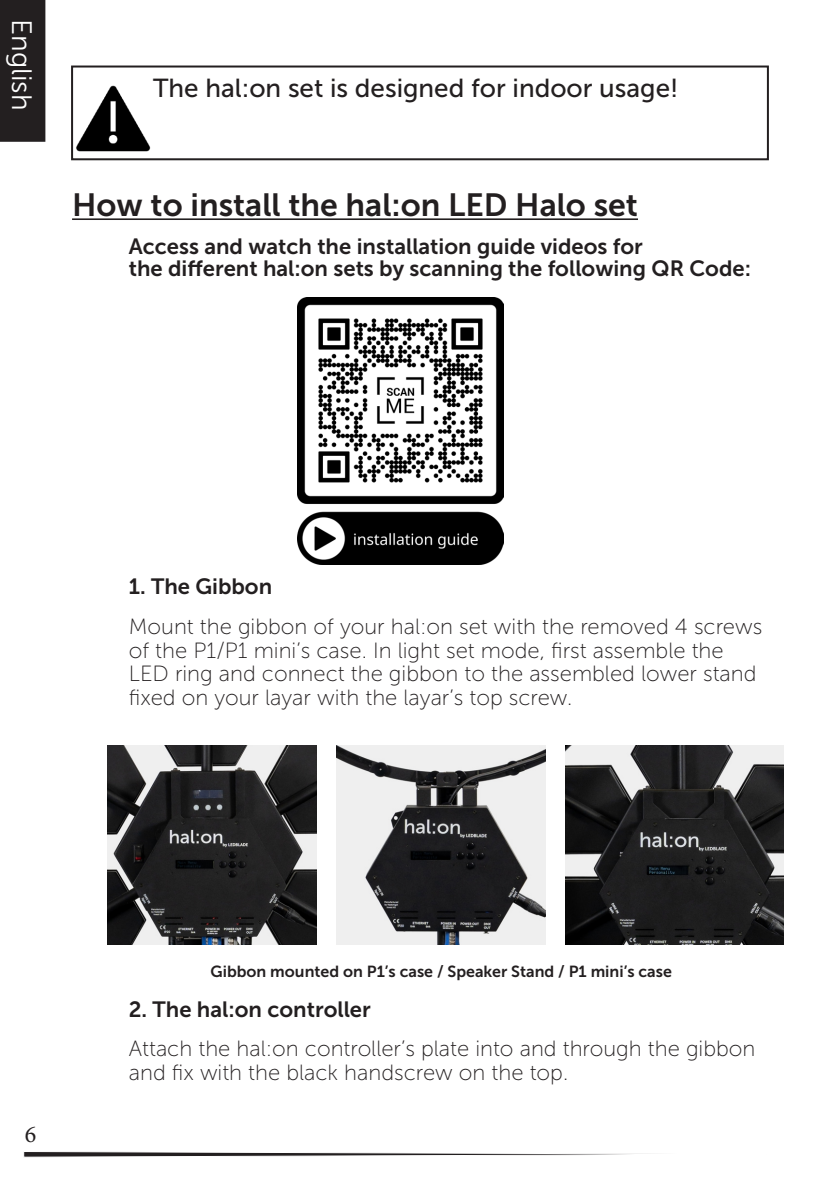
<style>
.page{position:relative;width:840px;height:1191px;background:#fff}
.page>*{position:absolute;margin:0;border:0;box-sizing:border-box;transform-origin:0 0}
.Heading_1{font:32px "Museo Sans 700";color:#231f20}
.t1{font:28px "Museo Sans 300";color:#fff}
.ALERT{font:26px "Museo Sans 500";color:#231f20}
.t2{font:24px "Minion Pro";color:#231f20}
.t3{font:22px/23.8px "Museo Sans 100";color:#231f20}
.t4{font:22px/22px "Museo Sans 700";color:#231f20}
.t5{font:16px "Museo Sans 700";color:#231f20}
</style>
<div class="page">
<svg style="left:23px;top:1151px;width:625px;height:6px"></svg>
<div style="left:1px;top:1px;width:43px;height:140px;background:#231f20"></div>
<div style="left:0;top:0;width:45px;height:142px;border:2px solid #231f20"></div>
<div style="left:71px;top:66px;width:697px;height:94px;border:2px solid #231f20"></div>
<hr style="left:72px;top:218px;width:565px;height:2px;background:#231f20">
<img style="left:72px;top:78px;width:79px;height:75px">
<img style="left:297px;top:297px;width:206px;height:268px">
<img style="left:108px;top:746px;width:208px;height:198px">
<img style="left:337px;top:746px;width:207px;height:198px">
<img style="left:565px;top:746px;width:218px;height:198px">
<p class="t1" style="left:37px;top:19px;width:93px;rotate:90deg">English</p>
<p class="ALERT" style="left:153px;top:74px;width:526px">The hal:on set is designed for indoor usage!</p>
<p class="Heading_1" style="left:72px;top:187px;width:567px">How to install the hal:on LED Halo set</p>
<p class="t4" style="left:129px;top:235px;width:623px">Access and watch the installation guide videos for<br>the different hal:on sets by scanning the following QR Code:</p>
<p class="t4" style="left:129px;top:575px;width:145px">1. The Gibbon</p>
<p class="t3" style="left:129px;top:614px;width:634px">Mount the gibbon of your hal:on set with the removed 4 screws of the P1/P1 mini’s case. In light set mode, first assemble the LED ring and connect the gibbon to the assembled lower stand fixed on your layar with the layar’s top screw.</p>
<p class="t2" style="left:25px;top:1118px;width:13px">6</p>
<p class="t5" style="left:210px;top:962px;width:462px">Gibbon mounted on P1’s case / Speaker Stand / P1 mini’s case</p>
<p class="t4" style="left:129px;top:998px;width:243px">2. The hal:on controller</p>
<p class="t3" style="left:129px;top:1037px;width:627px">Attach the hal:on controller’s plate into and through the gibbon and fix with the black handscrew on the top.</p>
</div>
